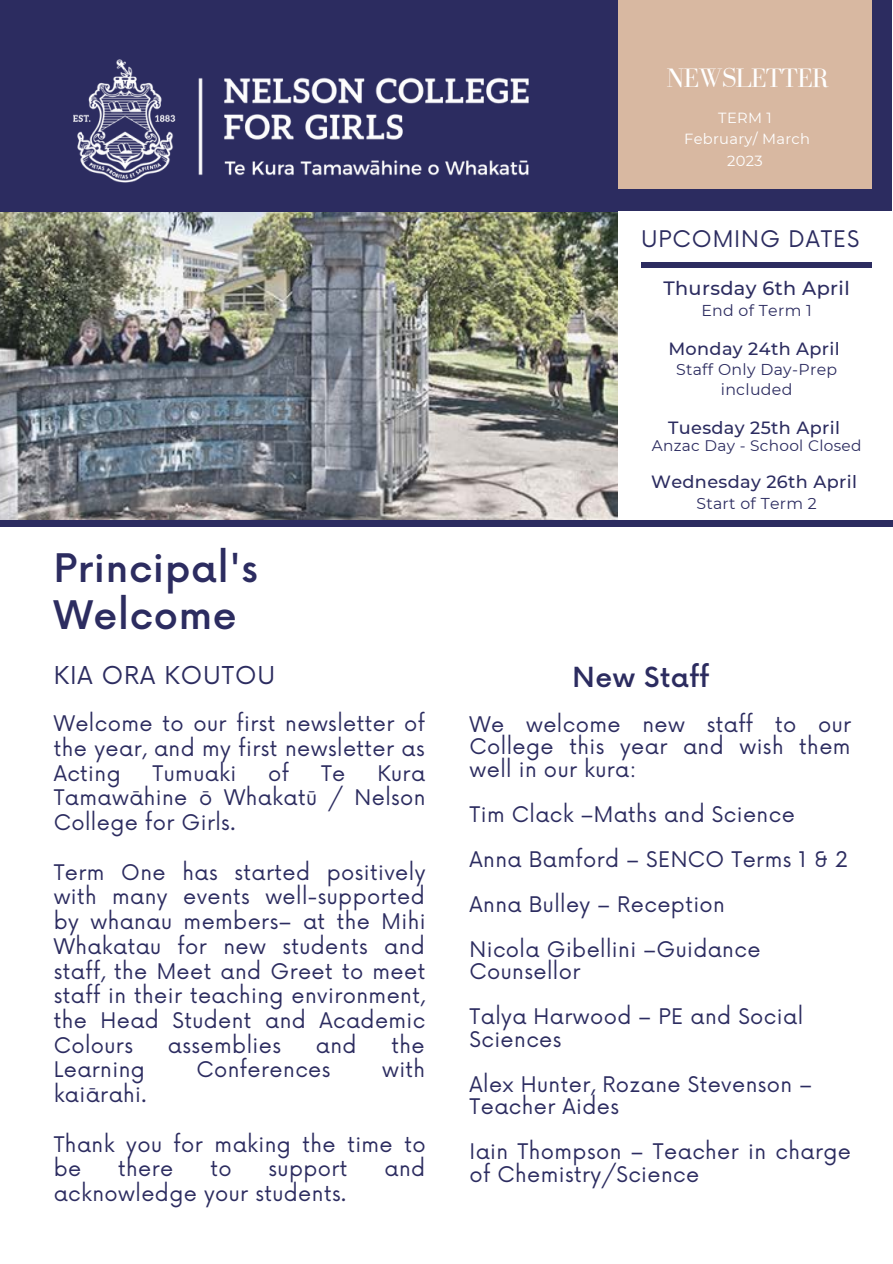
<style>
.page{position:relative;width:893px;height:1264px;background:#fff}
.page>*{position:absolute;margin:0;border:0;box-sizing:border-box;transform-origin:0 0}
.t1{font:500 38.4px/47.2px "Now";letter-spacing:.02em;color:#2c2c60}
.t2{font:27.45px "Bodoni FLF";letter-spacing:-.04em;color:#fff}
.t3{font:500 27px "Now";letter-spacing:.02em;color:#2c2c60}
.t4{font:24px "Now";letter-spacing:.04em;color:#2c2c60}
.t5{font:22.35px "Now";letter-spacing:.04em;color:#2c2c60}
.t6{font:21px/24.8px "Now";letter-spacing:.02em;color:#2c2c60}
.t7{font:500 19.35px "Montserrat";letter-spacing:.02em;color:#2c2c60}
.t8{font:500 17.7px "Montserrat";letter-spacing:.02em;color:#2c2c60}
.t9{font:15.75px/19.5px "Montserrat";letter-spacing:.02em;color:#2c2c60;text-align:center}
.t10{font:15.3px "Montserrat";letter-spacing:.02em;color:#2c2c60}
.t11{font:14.7px/21.3px "Montserrat";letter-spacing:.02em;color:#fff;text-align:center}
</style>
<div class="page">
<img style="left:0;top:211px;width:618px;height:309px">
<div style="left:0;top:0;width:891px;height:211px;background:#2c2c60"></div>
<div style="left:618px;top:0;width:253px;height:188px;background:#d8b8a1"></div>
<img style="left:73px;top:59px;width:456px;height:124px">
<div style="left:641px;top:262px;width:230px;height:6px;background:#2c2c60"></div>
<div style="left:0;top:520px;width:892px;height:6px;background:#2c2c60"></div>
<h1 class="t1" style="left:54px;top:546px;width:206px">Principal's<br>Welcome</h1>
<p class="t4" style="left:54px;top:661px;width:223px">KIA ORA KOUTOU</p>
<p class="t6" style="left:54px;top:712px;width:373px;text-align:justify">Welcome to our first newsletter of the year, and my first newsletter as Acting</p>
<p class="t6" style="left:153px;top:761px;width:85px">Tumuaki</p>
<p class="t6" style="left:268px;top:761px;width:22px">of</p>
<p class="t6" style="left:321px;top:761px;width:26px">Te</p>
<p class="t6" style="left:54px;top:761px;width:373px;text-align:justify;text-indent:323px">Kura Tamawāhine ō Whakatū / Nelson College for Girls.</p>
<p class="t6" style="left:54px;top:860px;width:373px;text-align:justify">Term One has started positively with many events well-supported by whanau members– at the Mihi Whakatau for new students and staff, the Meet and Greet to meet staff in their teaching environment, the Head Student and Academic Colours</p>
<p class="t6" style="left:168px;top:1033px;width:115px">assemblies</p>
<p class="t6" style="left:316px;top:1033px;width:42px">and</p>
<p class="t6" style="left:391px;top:1033px;width:35px">the</p>
<p class="t6" style="left:54px;top:1058px;width:93px">Learning</p>
<p class="t6" style="left:196px;top:1058px;width:135px">Conferences</p>
<p class="t6" style="left:382px;top:1058px;width:45px">with</p>
<p class="t6" style="left:54px;top:1083px;width:94px">kaiārahi.</p>
<p class="t6" style="left:54px;top:1132px;width:373px">Thank you for making the time to be</p>
<p class="t6" style="left:118px;top:1157px;width:57px">there</p>
<p class="t6" style="left:210px;top:1157px;width:23px">to</p>
<p class="t6" style="left:268px;top:1157px;width:80px">support</p>
<p class="t6" style="left:384px;top:1157px;width:42px">and</p>
<p class="t6" style="left:54px;top:1182px;width:294px">acknowledge your students.</p>
<h2 class="t2" style="left:666px;top:63px;width:164px">NEWSLETTER</h2>
<p class="t11" style="left:684px;top:107px;width:127px">TERM 1<br>February/ March<br>2023</p>
<p class="t5" style="left:641px;top:226px;width:220px">UPCOMING DATES</p>
<p class="t7" style="left:663px;top:276px;width:188px">Thursday 6th April</p>
<p class="t9" style="left:701px;top:300px;width:112px">End of Term 1</p>
<p class="t8" style="left:668px;top:337px;width:173px">Monday 24th April</p>
<p class="t9" style="left:676px;top:360px;width:163px">Staff Only Day-Prep included</p>
<p class="t8" style="left:668px;top:416px;width:173px">Tuesday 25th April</p>
<p class="t10" style="left:651px;top:436px;width:211px">Anzac Day - School Closed</p>
<p class="t8" style="left:651px;top:471px;width:207px">Wednesday 26th April</p>
<p class="t9" style="left:696px;top:493px;width:122px">Start of Term 2</p>
<p class="t3" style="left:572px;top:662px;width:138px">New Staff</p>
<p class="t6" style="left:469px;top:714px;width:383px;line-height:22.5px;text-align:justify">We welcome new staff to our College this year and wish them well in our kura:</p>
<p class="t6" style="left:469px;top:792px;width:380px;line-height:45px">Tim Clack –Maths and Science<br>Anna Bamford – SENCO Terms 1 &amp; 2<br>Anna Bulley – Reception<br>Nicola Gibellini –Guidance</p>
<p class="t6" style="left:469px;top:950px;width:335px;line-height:45px">Counsellor<br>Talya Harwood – PE and Social</p>
<p class="t6" style="left:469px;top:1017px;width:344px;line-height:45px">Sciences<br>Alex Hunter, Rozane Stevenson –</p>
<p class="t6" style="left:469px;top:1085px;width:383px;line-height:45px">Teacher Aides<br>Iain Thompson – Teacher in charge</p>
<p class="t6" style="left:469px;top:1162px;width:231px">of Chemistry/Science</p>
</div>
